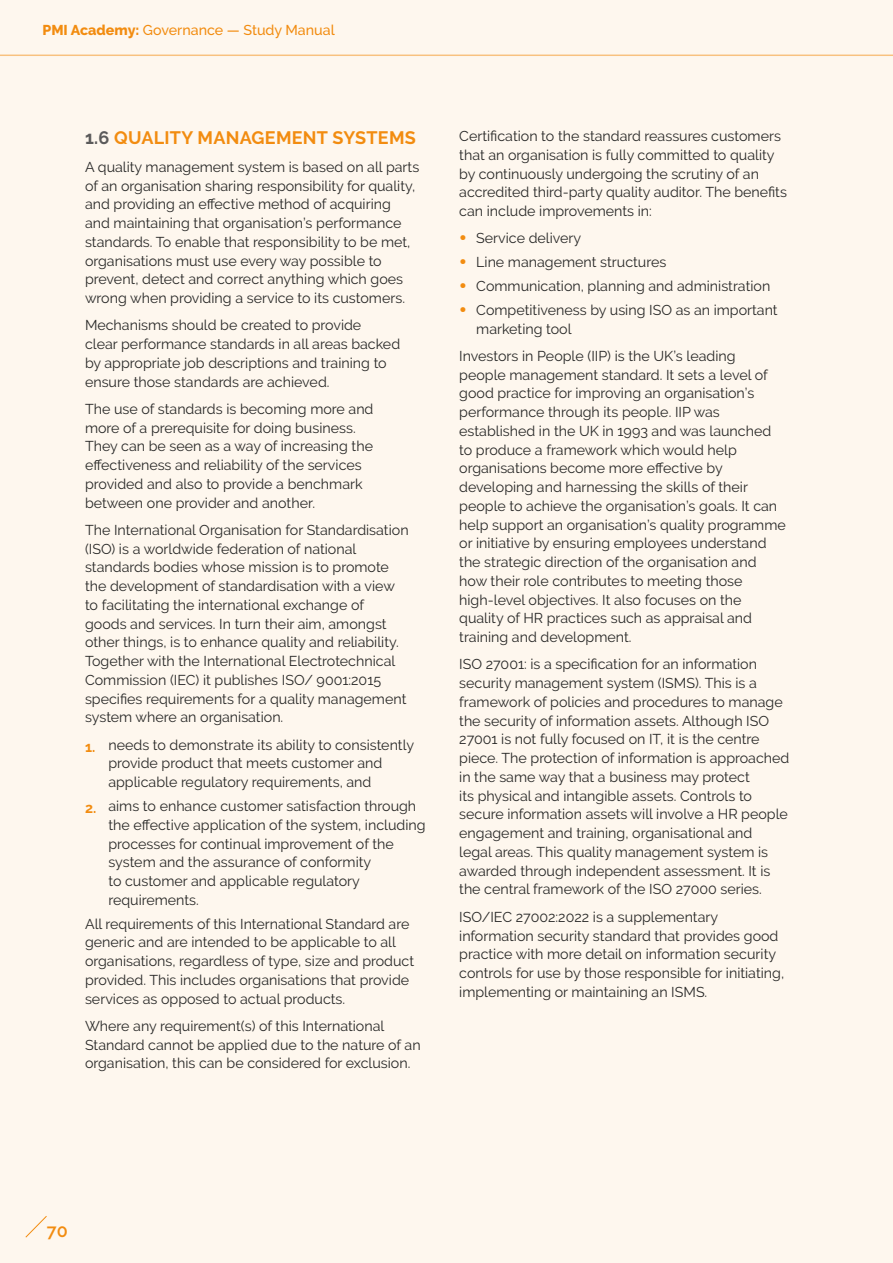
<style>
.page{position:relative;width:893px;height:1263px;background:#fef7ee}
.page>*{position:absolute;margin:0;border:0;box-sizing:border-box;transform-origin:0 0}
.t1{font:700 18px "Raleway";letter-spacing:.015em;color:#f28c10}
.t2{font:600 18px "Raleway";color:#f28c10}
.t3{font:14.25px/18.8px "Raleway";color:#282827}
.t4{font:500 14.25px "Raleway";color:#f28c10}
.s1{font-weight:800}
.s2{color:#5b5a5a}
.s3{font-weight:700;color:#f28c10}
.s4{font-weight:900;font-size:21px;color:#f28c10}
</style>
<div class="page">
<hr style="left:0;top:55px;width:893px;height:1px;background:#f28c10">
<svg style="left:25px;top:1216px;width:22px;height:22px"></svg>
<p class="t4" style="left:43px;top:21px;width:294px"><span class="s1">PMI Academy:</span> Governance — Study Manual</p>
<p class="t1" style="left:85px;top:128px;width:332px"><span class="s2">1.6</span> QUALITY MANAGEMENT SYSTEMS</p>
<p class="t3" style="left:85px;top:157px;width:336px">A quality management system is based on all parts of an organisation sharing responsibility for quality, and providing an effective method of acquiring and maintaining that organisation’s performance standards. To enable that responsibility to be met, organisations must use every way possible to prevent, detect and correct anything which goes wrong when providing a service to its customers.</p>
<p class="t3" style="left:85px;top:316px;width:317px">Mechanisms should be created to provide<br>clear performance standards in all areas backed by appropriate job descriptions and training to ensure those standards are achieved.</p>
<p class="t3" style="left:85px;top:399px;width:290px">The use of standards is becoming more and more of a prerequisite for doing business.<br>They can be seen as a way of increasing the effectiveness and reliability of the services provided and also to provide a benchmark between one provider and another.</p>
<p class="t3" style="left:85px;top:520px;width:325px">The International Organisation for Standardisation (ISO) is a worldwide federation of national standards bodies whose mission is to promote the development of standardisation with a view to facilitating the international exchange of goods and services. In turn their aim, amongst other things, is to enhance quality and reliability.<br>Together with the International Electrotechnical Commission (IEC) it publishes ISO/ 9001:2015 specifies requirements for a quality management system where an organisation.</p>
<p class="t3" style="left:108px;top:735px;width:307px;text-indent:-23px"><span class="s3">1.</span> needs to demonstrate its ability to consistently provide product that meets customer and applicable regulatory requirements, and</p>
<p class="t3" style="left:108px;top:797px;width:319px;text-indent:-23px"><span class="s3">2.</span> aims to enhance customer satisfaction through the effective application of the system, including processes for continual improvement of the system and the assurance of conformity<br>to customer and applicable regulatory requirements.</p>
<p class="t3" style="left:85px;top:914px;width:331px">All requirements of this International Standard are generic and are intended to be applicable to all organisations, regardless of type, size and product provided. This includes organisations that provide services as opposed to actual products.</p>
<p class="t3" style="left:85px;top:1016px;width:337px">Where any requirement(s) of this International<br>Standard cannot be applied due to the nature of an organisation, this can be considered for exclusion.</p>
<p class="t3" style="left:459px;top:127px;width:329px">Certification to the standard reassures customers that an organisation is fully committed to quality by continuously undergoing the scrutiny of an accredited third-party quality auditor. The benefits can include improvements in:</p>
<p class="t3" style="left:459px;top:229px;width:124px"><span class="s4">•</span> Service delivery</p>
<p class="t3" style="left:459px;top:253px;width:209px"><span class="s4">•</span> Line management structures</p>
<p class="t3" style="left:459px;top:276px;width:313px"><span class="s4">•</span> Communication, planning and administration</p>
<p class="t3" style="left:476px;top:300px;width:303px;text-indent:-17px"><span class="s4">•</span> Competitiveness by using ISO as an important marketing tool</p>
<p class="t3" style="left:459px;top:346px;width:328px">Investors in People (IIP) is the UK’s leading<br>people management standard. It sets a level of good practice for improving an organisation’s performance through its people. IIP was established in the UK in 1993 and was launched to produce a framework which would help organisations become more effective by developing and harnessing the skills of their people to achieve the organisation’s goals. It can help support an organisation’s quality programme or initiative by ensuring employees understand the strategic direction of the organisation and how their role contributes to meeting those high-level objectives. It also focuses on the quality of HR practices such as appraisal and training and development.</p>
<p class="t3" style="left:459px;top:655px;width:332px">ISO 27001: is a specification for an information security management system (ISMS). This is a framework of policies and procedures to manage the security of information assets. Although ISO 27001 is not fully focused on IT, it is the centre piece. The protection of information is approached in the same way that a business may protect<br>its physical and intangible assets. Controls to secure information assets will involve a HR people engagement and training, organisational and<br>legal areas. This quality management system is awarded through independent assessment. It is the central framework of the ISO 27000 series.</p>
<p class="t3" style="left:459px;top:907px;width:326px">ISO/IEC 27002:2022 is a supplementary information security standard that provides good practice with more detail on information security controls for use by those responsible for initiating, implementing or maintaining an ISMS.</p>
<p class="t2" style="left:47px;top:1221px;width:23px">70</p>
</div>
